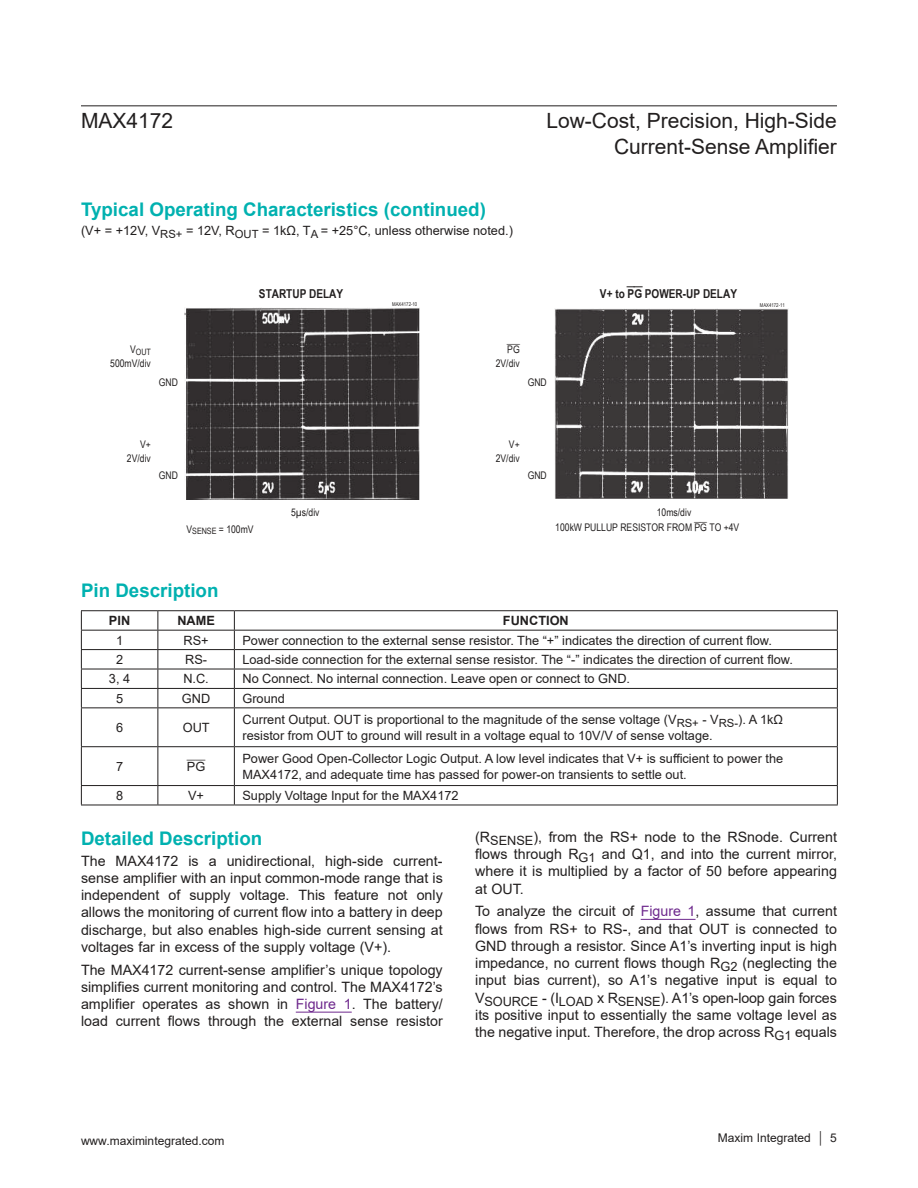
<style>
.page{position:relative;width:918px;height:1188px;background:#fff}
.page>*{position:absolute;margin:0;border:0;box-sizing:border-box;transform-origin:0 0}
.t1{font:21px/25.2px "Arial";color:#221f1f;text-align:right}
.t2{font:700 18.75px "Arial";color:#00b1b0}
.t3{font:14.25px/17.2px "Arial";color:#221f1f;text-align:justify}
.t4{font:12.75px/16.5px "Arial";color:#221f1f}
.t5{font:12.75px "Arial";color:#231f20}
.t6{font:700 12.75px "Arial";color:#221f1f}
.t7{font:700 12.3px "Arial Narrow";color:#221f1f}
.t8{font:12px "Arial";color:#221f1f}
.t9{font:10.5px/14px "Arial Narrow";color:#221f1f;text-align:right}
.t10{font:10.5px "Arial Narrow Overbar";color:#221f1f}
.t11{font:8.7px "Arial Narrow";color:#221f1f}
.t12{font:6.3px "Arial Regular Overbar";color:#221f1f}
.t13{font:5.25px "Arial Narrow";color:#221f1f}
.s1{font-family:"Arial Narrow Bold Overbar";font-weight:400}
.s2{font-family:"Arial Narrow Overbar"}
.s3{color:#6e298d}
</style>
<div class="page">
<hr style="left:296px;top:1012px;width:56px;height:1px;background:#6e298d">
<hr style="left:641px;top:919px;width:55px;height:1px;background:#6e298d">
<img style="left:185px;top:308px;width:234px;height:191px">
<img style="left:555px;top:308px;width:233px;height:191px">
<hr style="left:81px;top:610px;width:77px;height:1px;background:#221f1f">
<hr style="left:158px;top:610px;width:76px;height:1px;background:#221f1f">
<hr style="left:234px;top:610px;width:604px;height:1px;background:#221f1f">
<hr style="left:81px;top:630px;width:77px;height:1px;background:#221f1f">
<hr style="left:158px;top:630px;width:76px;height:1px;background:#221f1f">
<hr style="left:234px;top:630px;width:604px;height:1px;background:#221f1f">
<hr style="left:81px;top:649px;width:77px;height:1px;background:#221f1f">
<hr style="left:158px;top:649px;width:76px;height:1px;background:#221f1f">
<hr style="left:234px;top:649px;width:604px;height:1px;background:#221f1f">
<hr style="left:81px;top:669px;width:77px;height:1px;background:#221f1f">
<hr style="left:158px;top:669px;width:76px;height:1px;background:#221f1f">
<hr style="left:234px;top:669px;width:604px;height:1px;background:#221f1f">
<hr style="left:81px;top:688px;width:77px;height:1px;background:#221f1f">
<svg style="left:81px;top:611px;width:1px;height:96px"></svg>
<hr style="left:158px;top:688px;width:76px;height:1px;background:#221f1f">
<svg style="left:158px;top:611px;width:1px;height:96px"></svg>
<hr style="left:234px;top:688px;width:604px;height:1px;background:#221f1f">
<svg style="left:234px;top:611px;width:1px;height:96px"></svg>
<svg style="left:837px;top:611px;width:1px;height:96px"></svg>
<hr style="left:81px;top:707px;width:77px;height:1px;background:#221f1f">
<hr style="left:81px;top:708px;width:1px;height:38px;background:#221f1f">
<hr style="left:158px;top:707px;width:76px;height:1px;background:#221f1f">
<hr style="left:158px;top:708px;width:1px;height:38px;background:#221f1f">
<hr style="left:234px;top:707px;width:604px;height:1px;background:#221f1f">
<hr style="left:234px;top:708px;width:1px;height:38px;background:#221f1f">
<hr style="left:837px;top:708px;width:1px;height:38px;background:#221f1f">
<hr style="left:81px;top:746px;width:77px;height:1px;background:#221f1f">
<hr style="left:81px;top:747px;width:1px;height:38px;background:#221f1f">
<hr style="left:158px;top:746px;width:76px;height:1px;background:#221f1f">
<hr style="left:158px;top:747px;width:1px;height:38px;background:#221f1f">
<hr style="left:234px;top:746px;width:604px;height:1px;background:#221f1f">
<hr style="left:234px;top:747px;width:1px;height:38px;background:#221f1f">
<hr style="left:837px;top:747px;width:1px;height:38px;background:#221f1f">
<hr style="left:81px;top:785px;width:77px;height:1px;background:#221f1f">
<svg style="left:81px;top:786px;width:1px;height:19px"></svg>
<hr style="left:158px;top:785px;width:76px;height:1px;background:#221f1f">
<svg style="left:158px;top:786px;width:1px;height:19px"></svg>
<hr style="left:234px;top:785px;width:604px;height:1px;background:#221f1f">
<svg style="left:234px;top:786px;width:1px;height:19px"></svg>
<svg style="left:837px;top:786px;width:1px;height:19px"></svg>
<hr style="left:81px;top:805px;width:77px;height:1px;background:#221f1f">
<hr style="left:158px;top:805px;width:76px;height:1px;background:#221f1f">
<hr style="left:234px;top:805px;width:604px;height:1px;background:#221f1f">
<hr style="left:81px;top:105px;width:756px;height:1px;background:#221f1f">
<h1 class="t1" style="left:81px;top:110px;width:94px">MAX4172</h1>
<h1 class="t1" style="left:546px;top:110px;width:292px">Low-Cost, Precision, High-Side<br>Current-Sense Ampli昀椀er</h1>
<h2 class="t2" style="left:81px;top:196px;width:406px">Typical Operating Characteristics (continued)</h2>
<p class="t4" style="left:81px;top:223px;width:433px">(V+ = +12V, V<sub>RS+</sub> = 12V, R<sub>OUT</sub> = 1kΩ, T<sub>A</sub> = +25°C, unless otherwise noted.)</p>
<p class="t11" style="left:130px;top:349px;width:22px"><sup>V</sup>OUT</p>
<p class="t9" style="left:110px;top:357px;width:42px">500mV/div</p>
<p class="t9" style="left:159px;top:376px;width:21px">GND</p>
<p class="t7" style="left:259px;top:287px;width:86px">STARTUP DELAY</p>
<p class="t13" style="left:392px;top:302px;width:27px">MAX4172-10</p>
<p class="t10" style="left:507px;top:343px;width:14px">PG</p>
<p class="t9" style="left:496px;top:357px;width:25px">2V/div</p>
<p class="t9" style="left:528px;top:375px;width:21px">GND</p>
<p class="t7" style="left:600px;top:287px;width:139px">V+ to <span class="s1">PG</span> POWER-UP DELAY</p>
<p class="t13" style="left:760px;top:302px;width:27px">MAX4172-11</p>
<p class="t9" style="left:127px;top:438px;width:25px">V+<br>2V/div</p>
<p class="t9" style="left:496px;top:437px;width:25px">V+<br>2V/div</p>
<p class="t9" style="left:159px;top:470px;width:21px">GND</p>
<p class="t9" style="left:528px;top:469px;width:21px">GND</p>
<p class="t9" style="left:291px;top:507px;width:30px">5µs/div</p>
<p class="t9" style="left:657px;top:506px;width:36px">10ms/div</p>
<p class="t9" style="left:186px;top:523px;width:69px">V<sub>SENSE</sub> = 100mV</p>
<p class="t9" style="left:555px;top:520px;width:186px">100kW PULLUP RESISTOR FROM <span class="s2">PG</span> TO +4V</p>
<h2 class="t2" style="left:81px;top:583px;width:139px">Pin Description</h2>
<p class="t6" style="left:109px;top:612px;width:23px">PIN</p>
<p class="t6" style="left:177px;top:616px;width:39px">NAME</p>
<p class="t6" style="left:503px;top:612px;width:67px">FUNCTION</p>
<p class="t4" style="left:116px;top:633px;width:9px">1</p>
<p class="t4" style="left:184px;top:633px;width:27px">RS+</p>
<p class="t4" style="left:242px;top:632px;width:531px">Power connection to the external sense resistor. The “+” indicates the direction of current 昀氀ow.</p>
<p class="t4" style="left:116px;top:652px;width:9px">2</p>
<p class="t4" style="left:185px;top:652px;width:23px">RS-</p>
<p class="t4" style="left:242px;top:651px;width:552px">Load-side connection for the external sense resistor. The “-” indicates the direction of current 昀氀ow.</p>
<p class="t4" style="left:109px;top:672px;width:23px">3, 4</p>
<p class="t4" style="left:183px;top:672px;width:27px">N.C.</p>
<p class="t4" style="left:242px;top:672px;width:389px">No Connect. No internal connection. Leave open or connect to GND.</p>
<p class="t4" style="left:116px;top:691px;width:9px">5</p>
<p class="t4" style="left:182px;top:691px;width:30px">GND</p>
<p class="t4" style="left:242px;top:691px;width:44px">Ground</p>
<p class="t4" style="left:116px;top:720px;width:9px">6</p>
<p class="t4" style="left:183px;top:720px;width:28px">OUT</p>
<p class="t4" style="left:242px;top:712px;width:542px">Current Output. OUT is proportional to the magnitude of the sense voltage (V<sub>RS+</sub> - V<sub>RS-</sub>). A 1kΩ resistor from OUT to ground will result in a voltage equal to 10V/V of sense voltage.</p>
<p class="t4" style="left:116px;top:759px;width:9px">7</p>
<p class="t12" style="left:187px;top:765px;width:20px">PG</p>
<p class="t4" style="left:242px;top:750px;width:542px">Power Good Open-Collector Logic Output. A low level indicates that V+ is su昀케cient to power the</p>
<p class="t5" style="left:242px;top:770px;width:446px">MAX4172, and adequate time has passed for power-on transients to settle out.</p>
<p class="t4" style="left:116px;top:788px;width:9px">8</p>
<p class="t4" style="left:188px;top:788px;width:17px">V+</p>
<p class="t4" style="left:242px;top:788px;width:218px">Supply Voltage Input for the MAX4172</p>
<h2 class="t2" style="left:81px;top:825px;width:183px">Detailed Description</h2>
<p class="t3" style="left:81px;top:853px;width:363px">The MAX4172 is a unidirectional, high-side current&shy;sense amplifier with an input common-mode range that is independent of supply voltage. This feature not only allows the monitoring of current flow into a battery in deep discharge, but also enables high-side current sensing at voltages far in excess of the supply voltage (V+).</p>
<p class="t3" style="left:81px;top:962px;width:363px">The MAX4172 current-sense amplifier’s unique topology simplifies current monitoring and control. The MAX4172’s amplifier operates as shown in <span class="s3">Figure 1</span>. The battery/ load current flows through the external sense resistor</p>
<p class="t3" style="left:475px;top:830px;width:363px">(R<sub>SENSE</sub>), from the RS+ node to the RSnode. Current flows through R<sub>G1</sub> and Q1, and into the current mirror, where it is multiplied by a factor of 50 before appearing at OUT.</p>
<p class="t3" style="left:475px;top:904px;width:363px">To analyze the circuit of <span class="s3">Figure 1</span>, assume that current flows from RS+ to RS-, and that OUT is connected to GND through a resistor. Since A1’s inverting input is high impedance, no current flows though R<sub>G2</sub> (neglecting the input bias current), so A1’s negative input is equal to V<sub>SOURCE</sub> - (I<sub>LOAD</sub> x R<sub>SENSE</sub>). A1’s open-loop gain forces its positive input to essentially the same voltage level as the negative input. Therefore, the drop across R<sub>G1</sub> equals</p>
<p class="t8" style="left:81px;top:1136px;width:145px">www.maximintegrated.com</p>
<p class="t8" style="left:718px;top:1133px;width:121px">Maxim Integrated │ 5</p>
</div>
